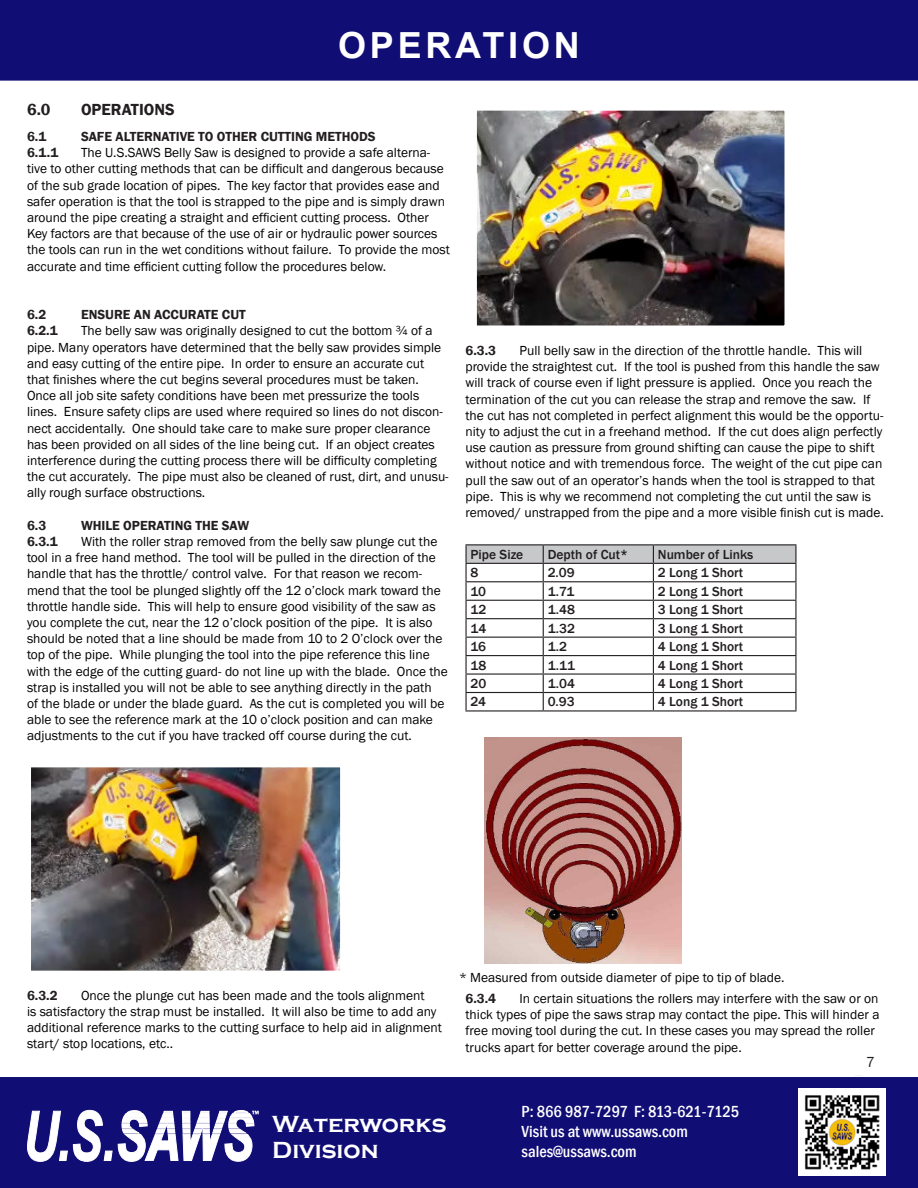
<style>
.page{position:relative;width:918px;height:1188px;background:#fff}
.page>*{position:absolute;margin:0;border:0;box-sizing:border-box;transform-origin:0 0}
.t1{font:700 36px "Arial";letter-spacing:.105em;color:#fff}
.t2{font:700 24px/25.3px "Copperplate Gothic";color:#fff}
.t3{font:500 condensed 16.5px/19.8px "Franklin Gothic";color:#fff}
.t4{font:600 16.5px "Franklin Gothic";color:#231f20}
.t5{font:15px "Franklin Gothic";color:#231f20}
.t6{font:13.5px/16.2px "Franklin Gothic";color:#000}
.t7{font:500 13.5px "Franklin Gothic";color:#231f20}
.t8{font:600 13.5px "Franklin Gothic";color:#231f20}
.t9{font:5.7px "Calibri";color:#231f20}
</style>
<div class="page">
<div style="left:0;top:0;width:918px;height:81px;background:#100d75"></div>
<div style="left:0;top:1077px;width:918px;height:111px;background:#100d75"></div>
<svg style="left:27px;top:1110px;width:232px;height:52px"></svg>
<img style="left:33px;top:769px;width:306px;height:200px">
<div style="left:21px;top:757px;width:330px;height:224px;border:11px solid #fff"></div>
<img style="left:478px;top:112px;width:306px;height:212px">
<div style="left:465px;top:99px;width:332px;height:238px;border:12px solid #fff"></div>
<hr style="left:465px;top:544px;width:78px;height:1px;background:#231f20">
<hr style="left:543px;top:544px;width:110px;height:1px;background:#231f20">
<hr style="left:653px;top:544px;width:144px;height:1px;background:#231f20">
<svg style="left:465px;top:545px;width:332px;height:165px"></svg>
<hr style="left:465px;top:710px;width:78px;height:2px;background:#231f20">
<hr style="left:543px;top:710px;width:110px;height:2px;background:#231f20">
<hr style="left:653px;top:710px;width:144px;height:2px;background:#231f20">
<img style="left:484px;top:737px;width:198px;height:227px">
<img style="left:799px;top:1089px;width:86px;height:86px">
<p class="t4" style="left:27px;top:102px;width:25px">6.0</p>
<p class="t4" style="left:81px;top:102px;width:95px">OPERATIONS</p>
<h1 class="t1" style="left:338px;top:24px;width:243px">OPERATION</h1>
<p class="t8" style="left:27px;top:131px;width:21px">6.1</p>
<p class="t8" style="left:81px;top:131px;width:296px">SAFE ALTERNATIVE TO OTHER CUTTING METHODS</p>
<p class="t8" style="left:27px;top:147px;width:33px">6.1.1</p>
<p class="t6" style="left:27px;top:145px;width:425px;text-indent:54px">The U.S.SAWS Belly Saw is designed to provide a safe alterna&shy;tive to other cutting methods that can be difficult and dangerous because of the sub grade location of pipes. The key factor that provides ease and safer operation is that the tool is strapped to the pipe and is simply drawn around the pipe creating a straight and efficient cutting process. Other Key factors are that because of the use of air or hydraulic power sources the tools can run in the wet conditions without failure. To provide the most accurate and time efficient cutting follow the procedures below.</p>
<p class="t8" style="left:27px;top:309px;width:21px">6.2</p>
<p class="t8" style="left:81px;top:309px;width:166px">ENSURE AN ACCURATE CUT</p>
<p class="t8" style="left:27px;top:325px;width:32px">6.2.1</p>
<p class="t6" style="left:27px;top:324px;width:423px;text-indent:54px">The belly saw was originally designed to cut the bottom ¾ of a pipe. Many operators have determined that the belly saw provides simple and easy cutting of the entire pipe. In order to ensure an accurate cut that finishes where the cut begins several procedures must be taken.<br>Once all job site safety conditions have been met pressurize the tools lines. Ensure safety clips are used where required so lines do not discon&shy;nect accidentally. One should take care to make sure proper clearance has been provided on all sides of the line being cut. If an object creates interference during the cutting process there will be difficulty completing the cut accurately. The pipe must also be cleaned of rust, dirt, and unusu&shy;ally rough surface obstructions.</p>
<p class="t8" style="left:27px;top:520px;width:21px">6.3</p>
<p class="t8" style="left:81px;top:520px;width:170px">WHILE OPERATING THE SAW</p>
<p class="t8" style="left:27px;top:536px;width:32px">6.3.1</p>
<p class="t6" style="left:27px;top:534px;width:422px;text-indent:54px">With the roller strap removed from the belly saw plunge cut the tool in a free hand method. The tool will be pulled in the direction of the handle that has the throttle/ control valve. For that reason we recom&shy;mend that the tool be plunged slightly off the 12 o’clock mark toward the throttle handle side. This will help to ensure good visibility of the saw as you complete the cut, near the 12 o’clock position of the pipe. It is also should be noted that a line should be made from 10 to 2 O’clock over the top of the pipe. While plunging the tool into the pipe reference this line with the edge of the cutting guard- do not line up with the blade. Once the strap is installed you will not be able to see anything directly in the path<br>of the blade or under the blade guard. As the cut is completed you will be able to see the reference mark at the 10 o’clock position and can make adjustments to the cut if you have tracked off course during the cut.</p>
<p class="t9" style="left:351px;top:738px;width:22px">Pipe Size</p>
<p class="t6" style="left:465px;top:343px;width:420px;text-indent:54px">Pull belly saw in the direction of the throttle handle. This will provide the straightest cut. If the tool is pushed from this handle the saw will track of course even if light pressure is applied. Once you reach the termination of the cut you can release the strap and remove the saw. If the cut has not completed in perfect alignment this would be the opportu&shy;nity to adjust the cut in a freehand method. If the cut does align perfectly use caution as pressure from ground shifting can cause the pipe to shift without notice and with tremendous force. The weight of the cut pipe can pull the saw out of an operator’s hands when the tool is strapped to that pipe. This is why we recommend not completing the cut until the saw is removed/ unstrapped from the pipe and a more visible finish cut is made.</p>
<p class="t8" style="left:465px;top:345px;width:32px">6.3.3</p>
<p class="t7" style="left:471px;top:549px;width:54px">Pipe Size</p>
<p class="t7" style="left:548px;top:549px;width:82px">Depth of Cut*</p>
<p class="t7" style="left:658px;top:549px;width:97px">Number of Links</p>
<p class="t7" style="left:471px;top:567px;width:9px">8</p>
<p class="t7" style="left:548px;top:567px;width:28px">2.09</p>
<p class="t7" style="left:658px;top:567px;width:87px">2 Long 1 Short</p>
<p class="t7" style="left:471px;top:586px;width:17px">10</p>
<p class="t7" style="left:548px;top:586px;width:28px">1.71</p>
<p class="t7" style="left:658px;top:586px;width:87px">2 Long 1 Short</p>
<p class="t7" style="left:471px;top:604px;width:17px">12</p>
<p class="t7" style="left:548px;top:604px;width:29px">1.48</p>
<p class="t7" style="left:658px;top:604px;width:87px">3 Long 1 Short</p>
<p class="t7" style="left:471px;top:623px;width:17px">14</p>
<p class="t7" style="left:548px;top:623px;width:29px">1.32</p>
<p class="t7" style="left:658px;top:623px;width:87px">3 Long 1 Short</p>
<p class="t7" style="left:471px;top:641px;width:17px">16</p>
<p class="t7" style="left:548px;top:641px;width:21px">1.2</p>
<p class="t7" style="left:658px;top:641px;width:87px">4 Long 1 Short</p>
<p class="t7" style="left:471px;top:659px;width:17px">18</p>
<p class="t7" style="left:548px;top:659px;width:29px">1.11</p>
<p class="t7" style="left:658px;top:659px;width:87px">4 Long 1 Short</p>
<p class="t7" style="left:471px;top:678px;width:17px">20</p>
<p class="t7" style="left:548px;top:678px;width:29px">1.04</p>
<p class="t7" style="left:658px;top:678px;width:87px">4 Long 1 Short</p>
<p class="t7" style="left:471px;top:696px;width:17px">24</p>
<p class="t7" style="left:548px;top:696px;width:28px">0.93</p>
<p class="t7" style="left:658px;top:696px;width:87px">4 Long 1 Short</p>
<p class="t6" style="left:27px;top:988px;width:417px;text-indent:54px">Once the plunge cut has been made and the tools alignment<br>is satisfactory the strap must be installed. It will also be time to add any additional reference marks to the cutting surface to help aid in alignment start/ stop locations, etc..</p>
<p class="t8" style="left:27px;top:989px;width:32px">6.3.2</p>
<p class="t6" style="left:459px;top:970px;width:327px">* Measured from outside diameter of pipe to tip of blade.</p>
<p class="t9" style="left:506px;top:972px;width:137px">* Measured from outside diameter of pipe to tip of blade</p>
<p class="t6" style="left:465px;top:991px;width:416px;text-indent:54px">In certain situations the rollers may interfere with the saw or on thick types of pipe the saws strap may contact the pipe. This will hinder a free moving tool during the cut. In these cases you may spread the roller trucks apart for better coverage around the pipe.</p>
<p class="t8" style="left:465px;top:993px;width:32px">6.3.4</p>
<p class="t5" style="left:866px;top:1055px;width:10px">7</p>
<h2 class="t2" style="left:272px;top:1111px;width:176px">Waterworks<br>Division</h2>
<p class="t3" style="left:522px;top:1102px;width:219px">P: 866 987-7297 F: 813-621-7125<br>Visit us at www.ussaws.com sales@ussaws.com</p>
</div>
